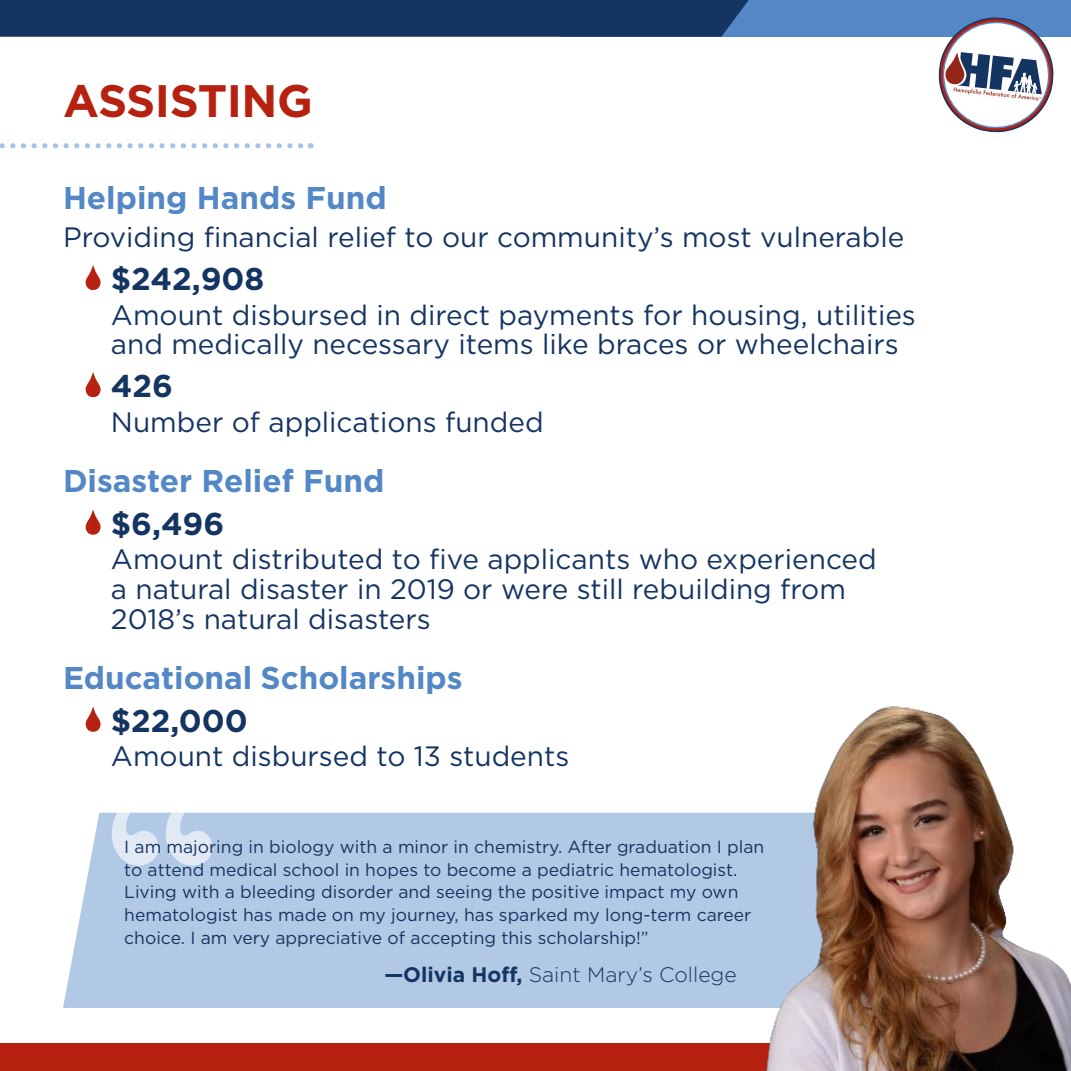
<style>
.page{position:relative;width:1071px;height:1071px;background:#fff}
.page>*{position:absolute;margin:0;border:0;box-sizing:border-box;transform-origin:0 0}
.t1{font:700 45.5px "Gotham";letter-spacing:-.01em;color:#b72110}
.t2{font:700 31.5px "Gotham";color:#5387c6}
.t3{font:700 31.5px "Gotham";color:#143462}
.t4{font:28px/29.8px "Gotham";color:#143462}
.t5{font:300 21px "Gotham";color:#143462}
.t6{font:17.5px/22.8px "Gotham";color:#143462}
.s1{font-weight:700}
</style>
<div class="page">
<div style="left:561px;top:0;width:510px;height:37px;background:#5387c6"></div>
<div style="left:0;top:0;width:749px;height:37px;background:#143462"></div>
<svg style="left:938px;top:17px;width:116px;height:116px"></svg>
<svg style="left:0;top:143px;width:311px;height:5px"></svg>
<svg style="left:86px;top:265px;width:15px;height:25px"></svg>
<svg style="left:86px;top:372px;width:15px;height:25px"></svg>
<svg style="left:86px;top:510px;width:15px;height:25px"></svg>
<svg style="left:86px;top:707px;width:15px;height:25px"></svg>
<div style="left:63px;top:813px;width:677px;height:195px;background:#b2c9e5"></div>
<div style="left:0;top:1043px;width:1071px;height:28px;background:#b72110"></div>
<svg style="left:112px;top:812px;width:101px;height:54px;background:#ccdbed"></svg>
<img style="left:740px;top:706px;width:331px;height:365px">
<h1 class="t1" style="left:63px;top:71px;width:251px">ASSISTING</h1>
<p class="t2" style="left:63px;top:177px;width:325px">Helping Hands Fund</p>
<p class="t4" style="left:63px;top:222px;width:843px">Providing financial relief to our community’s most vulnerable</p>
<p class="t3" style="left:111px;top:258px;width:155px">$242,908</p>
<p class="t4" style="left:111px;top:299px;width:806px">Amount disbursed in direct payments for housing, utilities and medically necessary items like braces or wheelchairs</p>
<p class="t3" style="left:111px;top:365px;width:64px">426</p>
<p class="t4" style="left:111px;top:406px;width:434px">Number of applications funded</p>
<p class="t2" style="left:63px;top:460px;width:323px">Disaster Relief Fund</p>
<p class="t3" style="left:111px;top:503px;width:115px">$6,496</p>
<p class="t4" style="left:111px;top:544px;width:767px">Amount distributed to five applicants who experienced a natural disaster in 2019 or were still rebuilding from<br>2018’s natural disasters</p>
<p class="t2" style="left:63px;top:657px;width:401px">Educational Scholarships</p>
<p class="t3" style="left:111px;top:700px;width:138px">$22,000</p>
<p class="t4" style="left:111px;top:741px;width:460px">Amount disbursed to 13 students</p>
<p class="t6" style="left:124px;top:835px;width:642px">I am majoring in biology with a minor in chemistry. After graduation I plan to attend medical school in hopes to become a pediatric hematologist.<br>Living with a bleeding disorder and seeing the positive impact my own hematologist has made on my journey, has sparked my long-term career choice. I am very appreciative of accepting this scholarship!”</p>
<p class="t5" style="left:384px;top:961px;width:354px"><span class="s1">—Olivia Hoff,</span> Saint Mary’s College</p>
</div>
